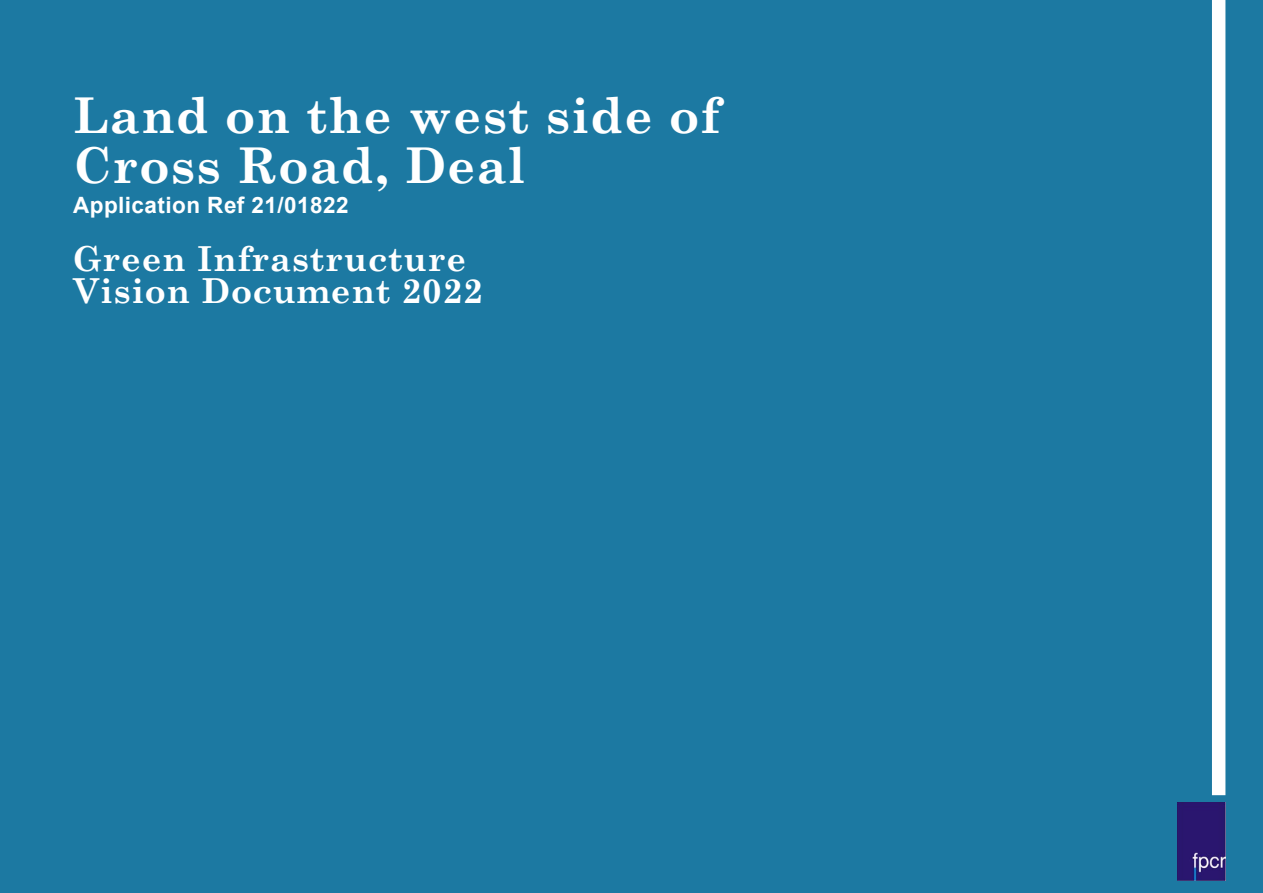
<style>
.page{position:relative;width:1263px;height:893px;background:#1c79a2}
.page>*{position:absolute;margin:0;border:0;box-sizing:border-box;transform-origin:0 0}
.t1{font:700 49.5px/49.5px "Century Schoolbook";letter-spacing:.02em;color:#fff}
.t2{font:700 34.5px/31.5px "Century Schoolbook";letter-spacing:.02em;color:#fff}
.t3{font:700 22.5px "Arial";letter-spacing:.02em;color:#fff}
</style>
<div class="page">
<div style="left:1212px;top:0;width:13px;height:795px;background:#fff"></div>
<img style="left:1177px;top:803px;width:48px;height:77px">
<h1 class="t1" style="left:73px;top:88px;width:648px">Land on the west side of<br>Cross Road, Deal</h1>
<p class="t3" style="left:73px;top:189px;width:277px">Application Ref 21/01822</p>
<p class="t2" style="left:73px;top:242px;width:411px">Green Infrastructure<br>Vision Document 2022</p>
</div>
